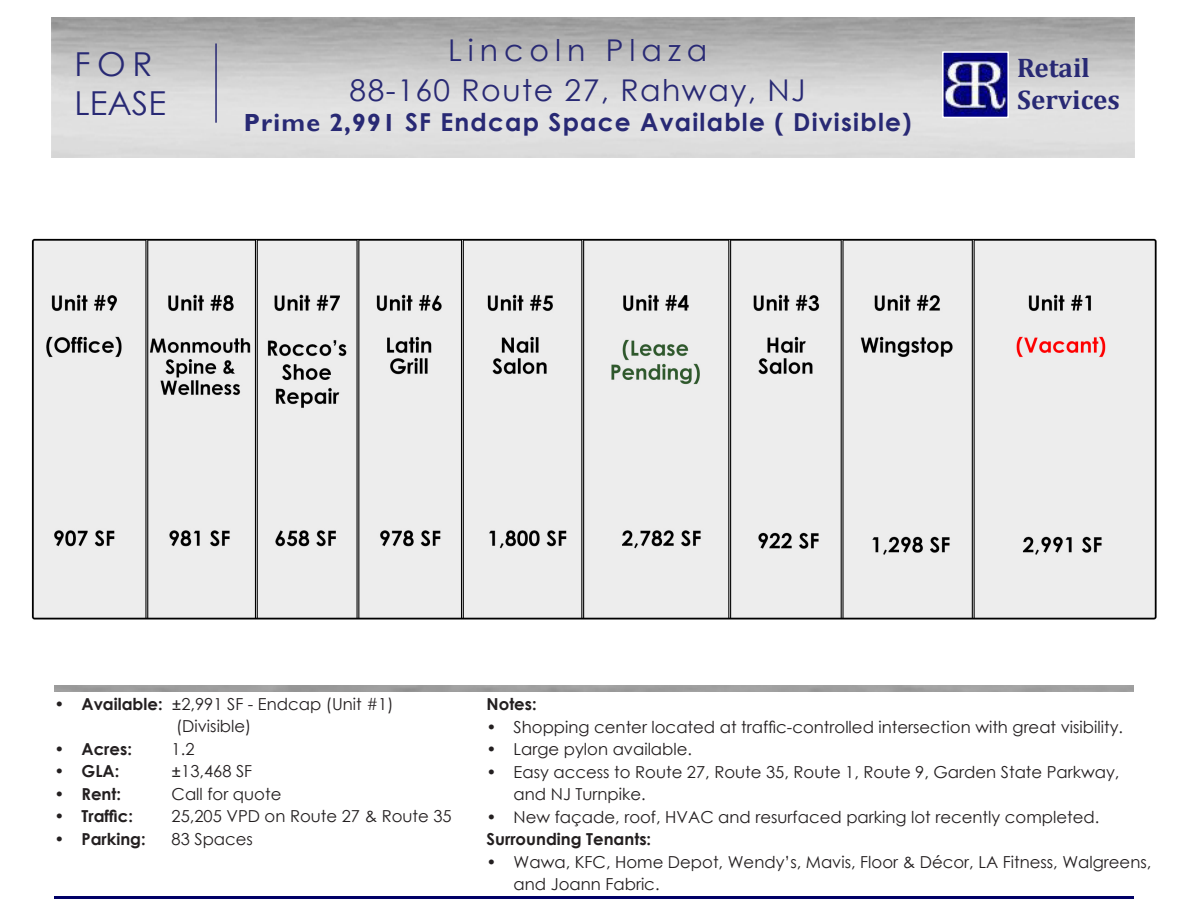
<style>
.page{position:relative;width:1188px;height:918px;background:#fff}
.page>*{position:absolute;margin:0;border:0;box-sizing:border-box;transform-origin:0 0}
.t1{font:33px "Century Gothic";color:#282974}
.t2{font:30px "Century Gothic";letter-spacing:.05em;color:#282974}
.t3{font:30px "Century Gothic";letter-spacing:.2em;color:#282974}
.t4{font:700 27px "Cambria";color:#282974}
.t5{font:700 24.75px "Century Gothic";letter-spacing:.05em;color:#282974}
.t6{font:16.5px/22.5px "Century Gothic";color:#231f20}
.t7{font:700 16.5px "Century Gothic";color:#231f20}
.s1{font-family:"Gill Sans"}
.s2{font-weight:700}
</style>
<div class="page">
<hr style="left:54px;top:896px;width:1080px;height:2px;background:#006">
<img style="left:945px;top:54px;width:61px;height:61px">
<div style="left:942px;top:51px;width:67px;height:67px;border:2px solid #fff"></div>
<hr style="left:215px;top:43px;width:2px;height:80px;background:#282974">
<img style="left:31px;top:238px;width:1126px;height:382px">
<p class="t1" style="left:75px;top:41px;width:79px">FOR</p>
<p class="t1" style="left:75px;top:80px;width:93px">LEASE</p>
<p class="t3" style="left:448px;top:29px;width:261px">Lincoln Plaza</p>
<p class="t2" style="left:350px;top:69px;width:458px">88-160 Route 27, Rahway, NJ</p>
<p class="t5" style="left:244px;top:103px;width:670px"><span class="s1">Prime 2,991</span> SF Endcap Space Available ( Divisible)</p>
<p class="t4" style="left:1017px;top:48px;width:74px">Retail</p>
<p class="t4" style="left:1017px;top:81px;width:104px">Services</p>
<p class="t6" style="left:176px;top:692px;width:219px;text-indent:-122px"><span class="s2">• Available:</span> <span class="s1">±</span>2,991 SF - Endcap (Unit #1) (Divisible)</p>
<p class="t7" style="left:54px;top:736px;width:79px">• Acres:</p>
<p class="t6" style="left:172px;top:737px;width:24px">1.2</p>
<p class="t7" style="left:54px;top:759px;width:66px">• GLA:</p>
<p class="t6" style="left:172px;top:760px;width:82px"><span class="s1">±</span>13,468 SF</p>
<p class="t7" style="left:54px;top:781px;width:68px">• Rent:</p>
<p class="t6" style="left:172px;top:782px;width:111px">Call for quote</p>
<p class="t7" style="left:54px;top:804px;width:80px">• Traffic:</p>
<p class="t6" style="left:172px;top:805px;width:282px">25,205 VPD on Route 27 &amp; Route 35</p>
<p class="t7" style="left:54px;top:826px;width:93px">• Parking:</p>
<p class="t6" style="left:172px;top:827px;width:83px">83 Spaces</p>
<p class="t7" style="left:487px;top:692px;width:52px">Notes:</p>
<p class="t6" style="left:487px;top:715px;width:638px">• Shopping center located at traffic-controlled intersection with great visibility.</p>
<p class="t6" style="left:487px;top:738px;width:207px">• Large pylon available.</p>
<p class="t6" style="left:514px;top:760px;width:607px;text-indent:-27px">• Easy access to Route 27, Route 35, Route 1, Route 9, Garden State Parkway, and NJ Turnpike.</p>
<p class="t6" style="left:487px;top:805px;width:614px">• New façade, roof, HVAC and resurfaced parking lot recently completed.</p>
<p class="t7" style="left:487px;top:827px;width:166px">Surrounding Tenants:</p>
<p class="t6" style="left:514px;top:850px;width:639px;text-indent:-27px">• Wawa, KFC, Home Depot, Wendy’s, Mavis, Floor &amp; Décor, LA Fitness, Walgreens, and Joann Fabric.</p>
</div>
